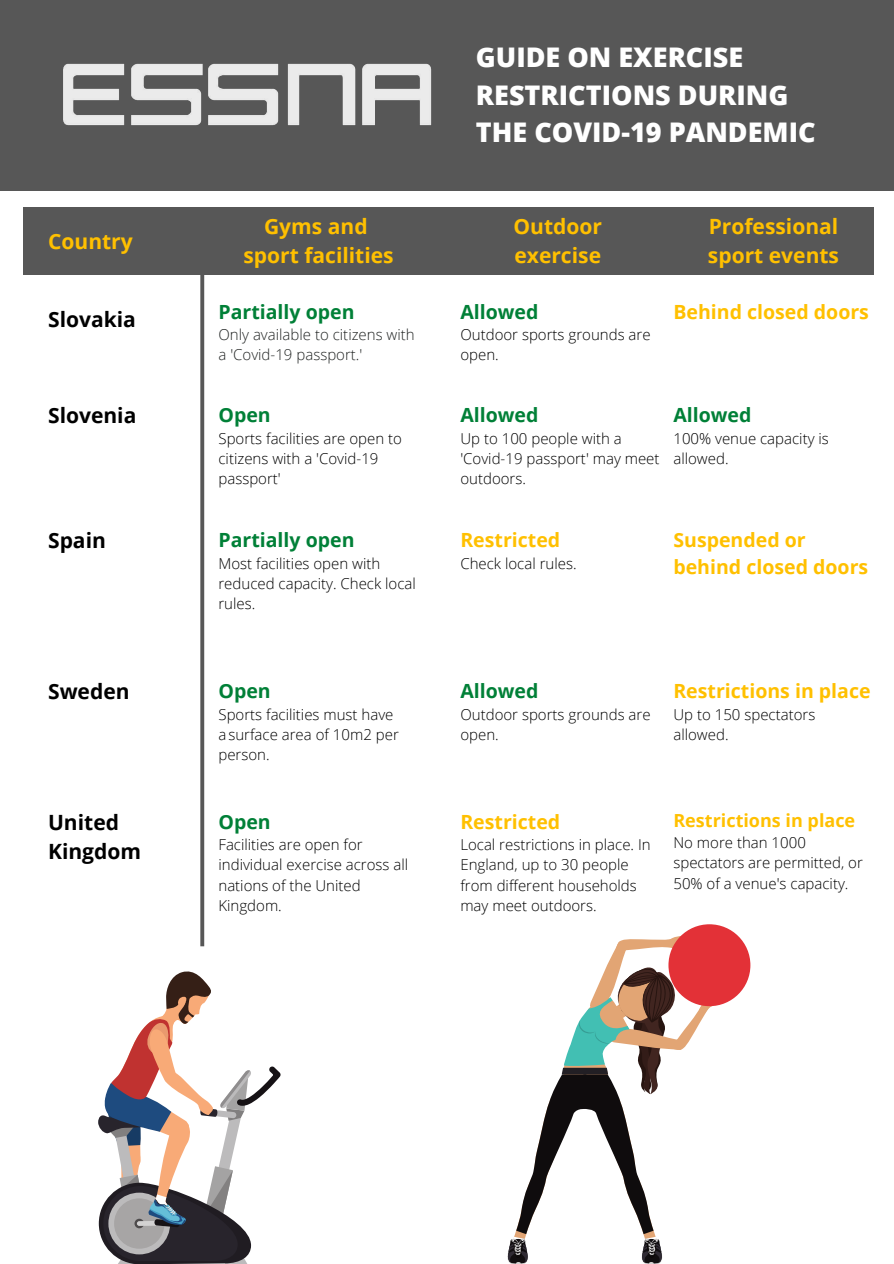
<style>
.page{position:relative;width:894px;height:1264px;background:#fff}
.page>*{position:absolute;margin:0;border:0;box-sizing:border-box;transform-origin:0 0}
.t1{font:800 27px "Open Sans";color:#fff}
.t2{font:700 21px "Open Sans";color:#ffc000}
.t3{font:700 21px/29.2px "Open Sans";color:#000}
.t4{font:700 19.5px/27px "Open Sans";color:#ffc000}
.t5{font:700 19.5px "Open Sans";color:#008037}
.t6{font:700 18px "Open Sans";color:#ffc000}
.t7{font:300 15px/20.2px "Open Sans";color:#000}
.t8{font:300 15px/20.2px "Open Sans";color:#212423}
</style>
<div class="page">
<div style="left:0;top:0;width:893px;height:190px;background:#575757"></div>
<img style="left:63px;top:63px;width:369px;height:63px">
<svg style="left:200px;top:275px;width:4px;height:671px;background:#656565"></svg>
<div style="left:24px;top:207px;width:849px;height:68px;background:#575757"></div>
<svg style="left:98px;top:971px;width:183px;height:292px"></svg>
<svg style="left:507px;top:935px;width:218px;height:328px"></svg>
<div style="left:668px;top:924px;width:82px;height:82px;background:#e33137;border-radius:50%"></div>
<p class="t2" style="left:48px;top:226px;width:86px">Country</p>
<p class="t3" style="left:48px;top:304px;width:89px">Slovakia</p>
<p class="t3" style="left:48px;top:400px;width:90px">Slovenia</p>
<p class="t3" style="left:48px;top:525px;width:59px">Spain</p>
<p class="t3" style="left:48px;top:676px;width:83px">Sweden</p>
<p class="t3" style="left:48px;top:807px;width:94px">United<br>Kingdom</p>
<p class="t2" style="left:264px;top:211px;width:105px">Gyms and</p>
<p class="t2" style="left:243px;top:241px;width:152px">sport facilities</p>
<p class="t5" style="left:218px;top:298px;width:137px">Partially open</p>
<p class="t8" style="left:218px;top:324px;width:198px">Only available to citizens with a 'Covid-19 passport.'</p>
<p class="t5" style="left:218px;top:401px;width:54px">Open</p>
<p class="t7" style="left:218px;top:427px;width:185px">Sports facilities are open to citizens with a 'Covid-19 passport'</p>
<p class="t5" style="left:218px;top:526px;width:137px">Partially open</p>
<p class="t7" style="left:218px;top:552px;width:199px">Most facilities open with reduced capacity. Check local rules.</p>
<p class="t5" style="left:218px;top:677px;width:54px">Open</p>
<p class="t7" style="left:218px;top:703px;width:182px">Sports facilities must have asurface area of 10m2 per person.</p>
<p class="t5" style="left:218px;top:808px;width:54px">Open</p>
<p class="t7" style="left:218px;top:834px;width:191px">Facilities are open for individual exercise across all nations of the United<br>Kingdom.</p>
<p class="t1" style="left:476px;top:39px;width:269px">GUIDE ON EXERCISE</p>
<p class="t1" style="left:476px;top:76px;width:314px">RESTRICTIONS DURING</p>
<p class="t1" style="left:476px;top:113px;width:341px">THE COVID-19 PANDEMIC</p>
<p class="t2" style="left:513px;top:212px;width:90px">Outdoor</p>
<p class="t2" style="left:514px;top:241px;width:88px">exercise</p>
<p class="t2" style="left:708px;top:211px;width:131px">Professional</p>
<p class="t2" style="left:707px;top:241px;width:132px">sport events</p>
<p class="t5" style="left:460px;top:298px;width:80px">Allowed</p>
<p class="t4" style="left:673px;top:297px;width:197px">Behind closed doors</p>
<p class="t7" style="left:460px;top:324px;width:192px">Outdoor sports grounds are open.</p>
<p class="t5" style="left:460px;top:401px;width:80px">Allowed</p>
<p class="t7" style="left:460px;top:427px;width:201px">Up to 100 people with a 'Covid-19 passport' may meet outdoors.</p>
<p class="t5" style="left:673px;top:401px;width:80px">Allowed</p>
<p class="t7" style="left:673px;top:427px;width:157px">100% venue capacity is allowed.</p>
<p class="t4" style="left:460px;top:526px;width:101px">Restricted</p>
<p class="t7" style="left:460px;top:552px;width:118px">Check local rules.</p>
<p class="t4" style="left:673px;top:526px;width:196px">Suspended or behind closed doors</p>
<p class="t5" style="left:460px;top:677px;width:80px">Allowed</p>
<p class="t7" style="left:460px;top:703px;width:192px">Outdoor sports grounds are open.</p>
<p class="t4" style="left:673px;top:677px;width:198px">Restrictions in place</p>
<p class="t7" style="left:673px;top:703px;width:143px">Up to 150 spectators allowed.</p>
<p class="t4" style="left:460px;top:807px;width:101px">Restricted</p>
<p class="t7" style="left:460px;top:834px;width:192px">Local restrictions in place. In<br>England, up to 30 people from different households may meet outdoors.</p>
<p class="t6" style="left:673px;top:807px;width:183px">Restrictions in place</p>
<p class="t7" style="left:673px;top:832px;width:191px">No more than 1000 spectators are permitted, or<br>50% of a venue's capacity.</p>
</div>
